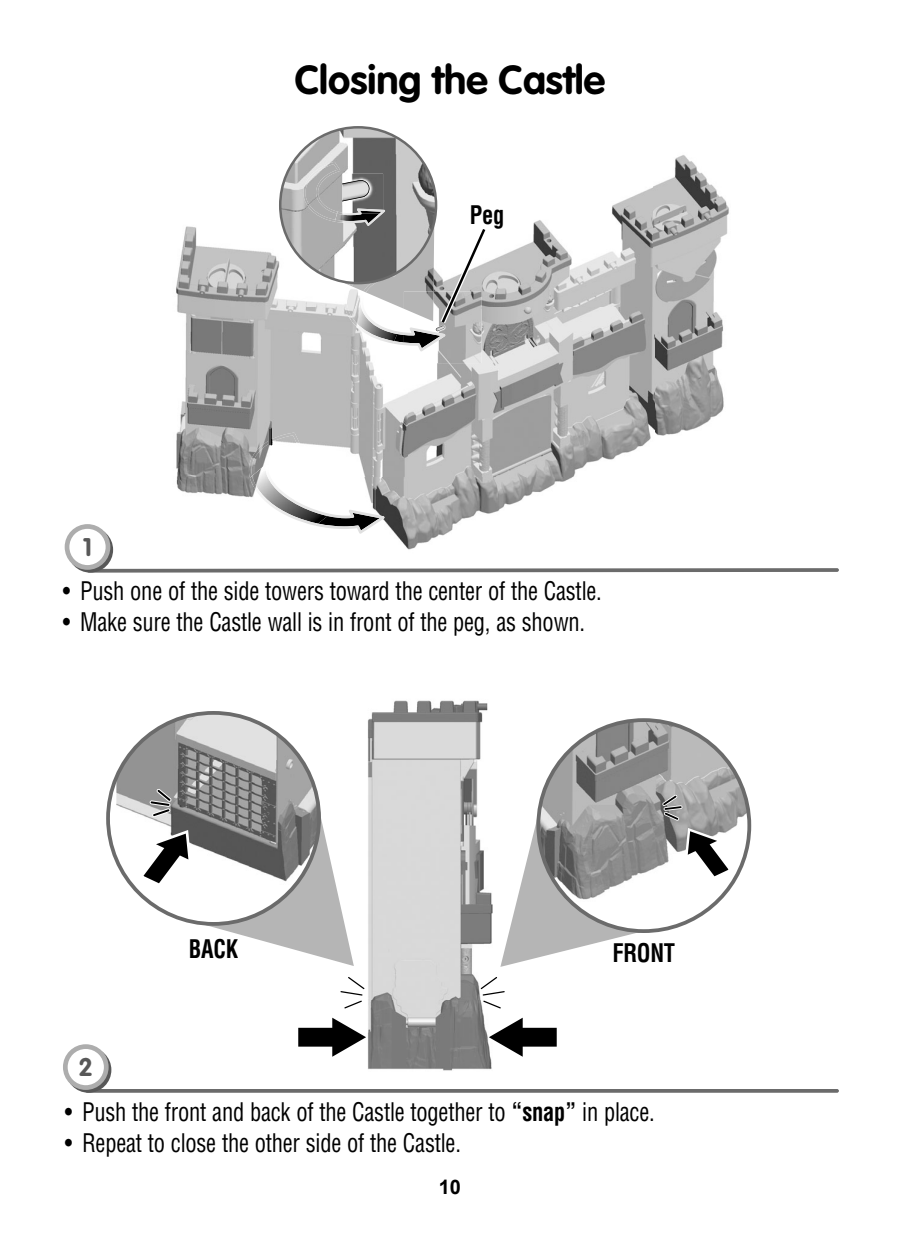
<style>
.page{position:relative;width:900px;height:1260px;background:#fff}
.page>*{position:absolute;margin:0;border:0;box-sizing:border-box;transform-origin:0 0}
.t1{font:700 40px "VAG Rounded Std";color:#000}
.t2{font:700 25.25px "VAG Rounded Std";color:#585858}
.t3{font:condensed 25px "Helvetica LT Std";letter-spacing:-.01em;color:#000;scale:.9 1}
.t4{font:700 condensed 25px "Helvetica LT Std";letter-spacing:-.01em;color:#000;scale:.9 1}
.t5{font:700 20px "Arial";color:#000}
.s1{font-weight:700}
</style>
<div class="page">
<img style="left:368px;top:700px;width:125px;height:371px">
<svg style="left:298px;top:1018px;width:68px;height:39px"></svg>
<svg style="left:489px;top:1018px;width:68px;height:39px"></svg>
<svg style="left:480px;top:976px;width:25px;height:33px"></svg>
<svg style="left:483px;top:1000px;width:18px;height:8px"></svg>
<svg style="left:340px;top:977px;width:25px;height:32px"></svg>
<svg style="left:344px;top:1000px;width:18px;height:8px"></svg>
<div style="left:87px;top:568px;width:752px;height:5px;background:#6b6b6b;border-radius:2px"></div>
<svg style="left:65px;top:524px;width:48px;height:49px"></svg>
<svg style="left:85px;top:1089px;width:754px;height:4px;background:#737373"></svg>
<svg style="left:63px;top:1044px;width:48px;height:49px"></svg>
<img style="left:176px;top:155px;width:553px;height:395px">
<img style="left:249px;top:433px;width:51px;height:45px">
<svg style="left:269px;top:427px;width:4px;height:18px"></svg>
<img style="left:250px;top:461px;width:80px;height:65px">
<img style="left:315px;top:510px;width:69px;height:24px">
<img style="left:350px;top:342px;width:43px;height:2px">
<img style="left:393px;top:342px;width:11px;height:3px">
<img style="left:404px;top:342px;width:77px;height:21px">
<img style="left:404px;top:342px;width:41px;height:9px">
<svg style="left:209px;top:819px;width:145px;height:147px"></svg>
<svg style="left:106px;top:711px;width:215px;height:215px"></svg>
<svg style="left:500px;top:824px;width:136px;height:143px"></svg>
<svg style="left:536px;top:718px;width:215px;height:215px"></svg>
<svg style="left:279px;top:126px;width:207px;height:216px"></svg>
<h1 class="t1" style="left:295px;top:63px;width:312px">Closing the Castle</h1>
<p class="t2" style="left:83px;top:537px;width:11px">1</p>
<p class="t4" style="left:470px;top:206px;width:40px">Peg</p>
<p class="t3" style="left:63px;top:582px;width:600px">• Push one of the side towers toward the center of the Castle.</p>
<p class="t3" style="left:63px;top:613px;width:582px">• Make sure the Castle wall is in front of the peg, as shown.</p>
<p class="t2" style="left:79px;top:1057px;width:16px">2</p>
<p class="t4" style="left:189px;top:940px;width:56px">BACK</p>
<p class="t4" style="left:612px;top:944px;width:71px">FRONT</p>
<p class="t3" style="left:65px;top:1103px;width:657px">• Push the front and back of the Castle together to <span class="s1">“snap”</span> in place.</p>
<p class="t3" style="left:65px;top:1134px;width:442px">• Repeat to close the other side of the Castle.</p>
<p class="t5" style="left:439px;top:1175px;width:24px">10</p>
</div>
